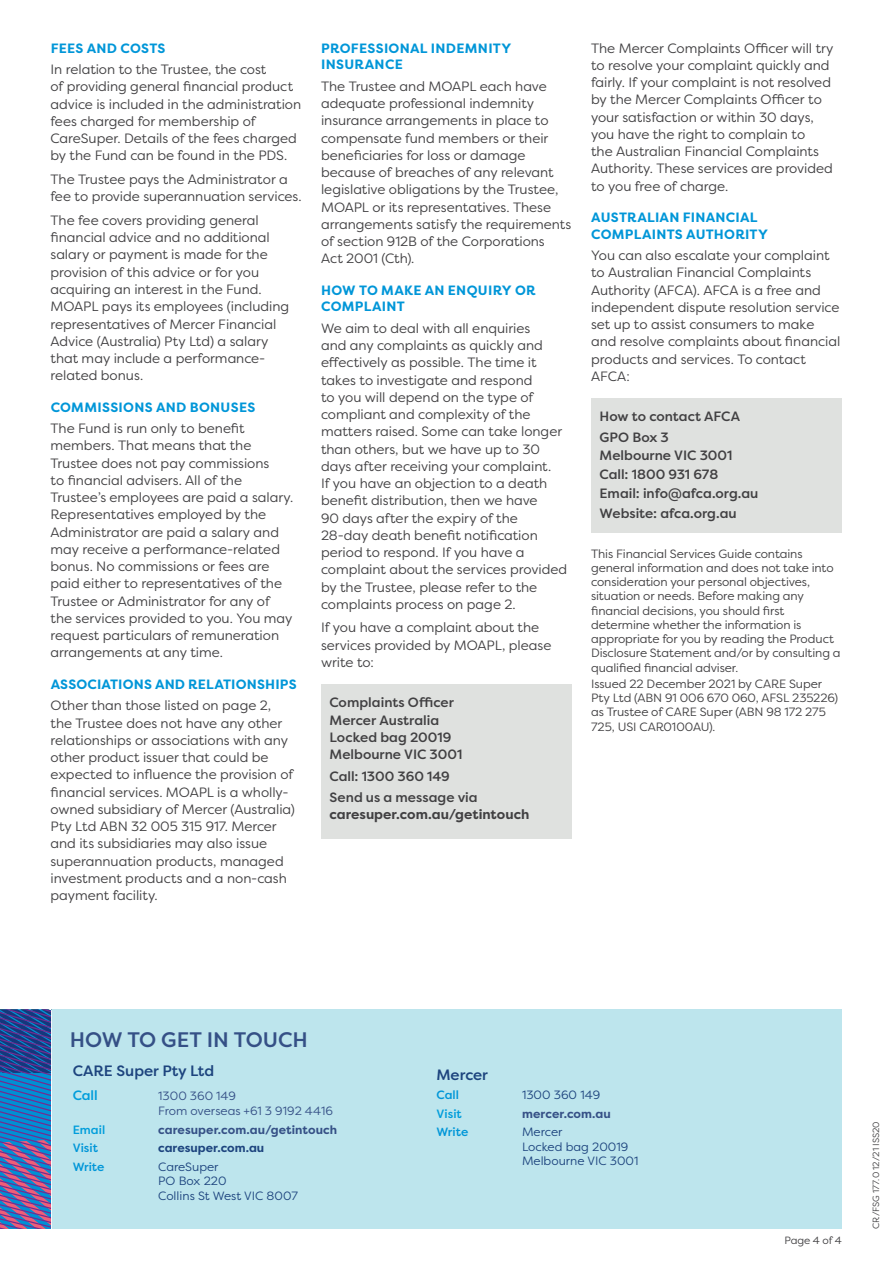
<style>
.page{position:relative;width:893px;height:1263px;background:#fff}
.page>*{position:absolute;margin:0;border:0;box-sizing:border-box;transform-origin:0 0}
.t1{font:500 21px "Filson Pro";letter-spacing:-.005em;color:#355086}
.t2{font:500 15px "Filson Pro";color:#1d447e}
.t3{font:13.5px/17.2px "Filson Pro";color:#414042}
.t4{font:500 13.5px/17.2px "Filson Pro";color:#414042}
.t5{font:700 13.5px/16.5px "Filson Pro";letter-spacing:.02em;color:#0096d8}
.t6{font:700 13.5px "Filson Pro";color:#414042}
.t7{font:500 13.5px "Filson Pro";color:#009ddb}
.t8{font:12px/14.2px "Filson Pro";letter-spacing:-.005em;color:#414042}
.t9{font:12px/14.4px "Filson Pro";color:#1d447e}
.t10{font:700 12px "Filson Pro";letter-spacing:.005em;color:#355086}
.t11{font:12px/14.4px "Filson Pro";letter-spacing:.005em;color:#355086}
.t12{font:500 12px "Filson Pro";color:#0096d8}
.t13{font:700 12px "Filson Pro";color:#1d447e}
.t14{font:500 12px "Filson Pro";letter-spacing:.005em;color:#009ddb}
.t15{font:10.5px "Filson Pro";letter-spacing:-.005em;color:#414042}
.t16{font:9px "Filson Pro";color:#414042}
</style>
<div class="page">
<div style="left:49px;top:1009px;width:793px;height:220px;background:#bde5ed"></div>
<div style="left:321px;top:684px;width:251px;height:155px;background:#dfe1df"></div>
<div style="left:591px;top:398px;width:251px;height:134px;background:#dfe1df"></div>
<svg style="left:0;top:1009px;width:51px;height:220px;background:#4160a6"></svg>
<p class="t5" style="left:51px;top:40px;width:116px">FEES AND COSTS</p>
<p class="t3" style="left:51px;top:60px;width:252px">In relation to the Trustee, the cost<br>of providing general financial product advice is included in the administration fees charged for membership of CareSuper. Details of the fees charged by the Fund can be found in the PDS.</p>
<p class="t3" style="left:51px;top:170px;width:253px">The Trustee pays the Administrator a fee to provide superannuation services.</p>
<p class="t3" style="left:51px;top:211px;width:240px">The fee covers providing general financial advice and no additional salary or payment is made for the provision of this advice or for you acquiring an interest in the Fund.<br>MOAPL pays its employees (including representatives of Mercer Financial<br>Advice (Australia) Pty Ltd) a salary that may include a performance&shy;related bonus.</p>
<p class="t5" style="left:51px;top:399px;width:206px">COMMISSIONS AND BONUSES</p>
<p class="t3" style="left:51px;top:419px;width:244px">The Fund is run only to benefit members. That means that the Trustee does not pay commissions<br>to financial advisers. All of the Trustee’s employees are paid a salary.<br>Representatives employed by the Administrator are paid a salary and may receive a performance-related bonus. No commissions or fees are paid either to representatives of the Trustee or Administrator for any of the services provided to you. You may request particulars of remuneration arrangements at any time.</p>
<p class="t5" style="left:51px;top:676px;width:247px">ASSOCIATIONS AND RELATIONSHIPS</p>
<p class="t3" style="left:51px;top:697px;width:246px">Other than those listed on page 2, the Trustee does not have any other relationships or associations with any other product issuer that could be expected to influence the provision of financial services. MOAPL is a wholly&shy;owned subsidiary of Mercer (Australia)<br>Pty Ltd ABN 32 005 315 917. Mercer and its subsidiaries may also issue superannuation products, managed investment products and a non-cash payment facility.</p>
<p class="t5" style="left:321px;top:40px;width:192px">PROFESSIONAL INDEMNITY<br>INSURANCE</p>
<p class="t3" style="left:321px;top:77px;width:252px">The Trustee and MOAPL each have adequate professional indemnity insurance arrangements in place to compensate fund members or their beneficiaries for loss or damage because of breaches of any relevant legislative obligations by the Trustee, MOAPL or its representatives. These arrangements satisfy the requirements of section 912B of the Corporations<br>Act 2001 (Cth).</p>
<p class="t5" style="left:321px;top:282px;width:216px">HOW TO MAKE AN ENQUIRY OR<br>COMPLAINT</p>
<p class="t3" style="left:321px;top:319px;width:248px">We aim to deal with all enquiries<br>and any complaints as quickly and effectively as possible. The time it takes to investigate and respond<br>to you will depend on the type of compliant and complexity of the matters raised. Some can take longer than others, but we have up to 30 days after receiving your complaint.<br>If you have an objection to a death benefit distribution, then we have<br>90 days after the expiry of the 28-day death benefit notification period to respond. If you have a complaint about the services provided by the Trustee, please refer to the complaints process on page 2.</p>
<p class="t3" style="left:321px;top:619px;width:232px">If you have a complaint about the services provided by MOAPL, please write to:</p>
<p class="t4" style="left:330px;top:694px;width:134px">Complaints Officer<br>Mercer Australia<br>Locked bag 20019<br>Melbourne VIC 3001</p>
<p class="t4" style="left:330px;top:765px;width:150px;line-height:21.5px">Call: 1300 360 149<br>Send us a message via</p>
<p class="t6" style="left:330px;top:806px;width:201px">caresuper.com.au/getintouch</p>
<p class="t3" style="left:591px;top:39px;width:244px">The Mercer Complaints Officer will try to resolve your complaint quickly and fairly. If your complaint is not resolved by the Mercer Complaints Officer to your satisfaction or within 30 days, you have the right to complain to<br>the Australian Financial Complaints Authority. These services are provided to you free of charge.</p>
<p class="t5" style="left:591px;top:209px;width:178px">AUSTRALIAN FINANCIAL<br>COMPLAINTS AUTHORITY</p>
<p class="t3" style="left:591px;top:246px;width:251px">You can also escalate your complaint to Australian Financial Complaints<br>Authority (AFCA). AFCA is a free and independent dispute resolution service set up to assist consumers to make and resolve complaints about financial products and services. To contact<br>AFCA:</p>
<p class="t4" style="left:600px;top:405px;width:142px;line-height:21.5px">How to contact AFCA<br>GPO Box 3</p>
<p class="t4" style="left:600px;top:445px;width:160px;line-height:19.4px">Melbourne VIC 3001<br>Call: 1800 931 678<br>Email: info@afca.org.au<br>Website: afca.org.au</p>
<p class="t8" style="left:591px;top:546px;width:251px">This Financial Services Guide contains general information and does not take into consideration your personal objectives, situation or needs. Before making any financial decisions, you should first determine whether the information is appropriate for you by reading the Product Disclosure Statement and/or by consulting a qualified financial adviser.</p>
<p class="t8" style="left:591px;top:676px;width:249px">Issued 22 December 2021 by CARE Super Pty Ltd (ABN 91 006 670 060, AFSL 235226) as Trustee of CARE Super (ABN 98 172 275<br>725, USI CAR0100AU).</p>
<h1 class="t1" style="left:70px;top:1025px;width:239px">HOW TO GET IN TOUCH</h1>
<p class="t2" style="left:73px;top:1060px;width:143px">CARE Super Pty Ltd</p>
<p class="t7" style="left:73px;top:1086px;width:27px">Call</p>
<p class="t11" style="left:158px;top:1089px;width:176px">1300 360 149<br>From overseas +61 3 9192 4416</p>
<p class="t14" style="left:73px;top:1121px;width:34px">Email</p>
<p class="t10" style="left:158px;top:1122px;width:181px">caresuper.com.au/getintouch</p>
<p class="t12" style="left:73px;top:1139px;width:27px">Visit</p>
<p class="t13" style="left:158px;top:1140px;width:108px">caresuper.com.au</p>
<p class="t12" style="left:73px;top:1158px;width:33px">Write</p>
<p class="t9" style="left:158px;top:1159px;width:141px">CareSuper<br>PO Box 220<br>Collins St West VIC 8007</p>
<p class="t2" style="left:437px;top:1064px;width:53px">Mercer</p>
<p class="t12" style="left:437px;top:1086px;width:24px">Call</p>
<p class="t9" style="left:522px;top:1087px;width:80px">1300 360 149</p>
<p class="t14" style="left:437px;top:1105px;width:27px">Visit</p>
<p class="t10" style="left:522px;top:1106px;width:90px">mercer.com.au</p>
<p class="t12" style="left:437px;top:1124px;width:33px">Write</p>
<p class="t9" style="left:522px;top:1124px;width:118px">Mercer<br>Locked bag 20019<br>Melbourne VIC 3001</p>
<p class="t15" style="left:784px;top:1233px;width:59px">Page 4 of 4</p>
<p class="t16" style="left:870px;top:1229px;width:109px;rotate:-90deg">CR/FSG 177.0 12/21 ISS20</p>
</div>
